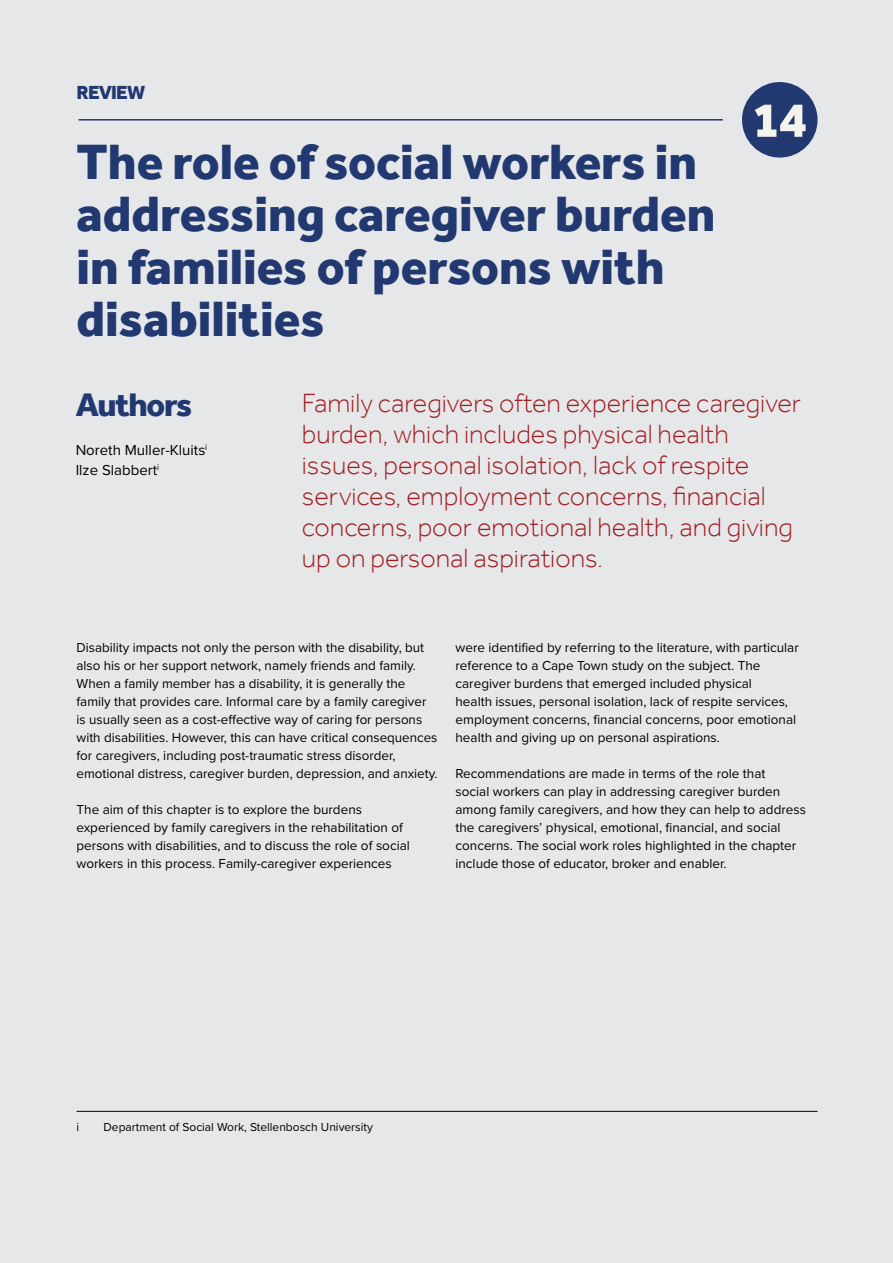
<style>
.page{position:relative;width:893px;height:1263px;background:#e6e7e8}
.page>*{position:absolute;margin:0;border:0;box-sizing:border-box;transform-origin:0 0}
.Chapter_Main_Header{font:800 51px/52.5px "Effra";color:#223870}
.Chapter_Number_Main{font:800 51px "Effra";color:#f5f3ed}
.Author{font:800 33.6px "Effra";letter-spacing:-.04em;color:#223870}
.Quote_Review{font:300 27.15px/31px "Effra";color:#a11d24}
.t1{font:800 19.5px "Effra";letter-spacing:-.04em;color:#223870}
.Authors_Name{font:15px/19.5px "Proxima Nova";color:#000}
.body{font:13.5px/18px "Proxima Nova";color:#000}
.t2{font:12px "Proxima Nova";color:#000}
</style>
<div class="page">
<hr style="left:79px;top:119px;width:644px;height:2px;background:#223870">
<div style="left:742px;top:82px;width:75px;height:76px;background:#223870;border-radius:50%"></div>
<hr style="left:77px;top:1111px;width:740px;height:1px;background:#000">
<p class="t1" style="left:77px;top:81px;width:70px">REVIEW</p>
<h1 class="Chapter_Main_Header" style="left:77px;top:135px;width:640px">The role of social workers in addressing caregiver burden in families of persons with disabilities</h1>
<p class="Chapter_Number_Main" style="left:752px;top:89px;width:57px">14</p>
<h2 class="Author" style="left:76px;top:385px;width:118px">Authors</h2>
<p class="Authors_Name" style="left:76px;top:440px;width:133px">Noreth Muller-Kluits<sup>i<br></sup>Ilze Slabbert<sup>i</sup></p>
<p class="Quote_Review" style="left:302px;top:387px;width:501px">Family caregivers often experience caregiver burden, which includes physical health issues, personal isolation, lack of respite services, employment concerns, financial concerns, poor emotional health, and giving up on personal aspirations.</p>
<p class="body" style="left:77px;top:638px;width:362px">Disability impacts not only the person with the disability, but also his or her support network, namely friends and family.<br>When a family member has a disability, it is generally the family that provides care. Informal care by a family caregiver is usually seen as a cost-effective way of caring for persons with disabilities. However, this can have critical consequences for caregivers, including post-traumatic stress disorder, emotional distress, caregiver burden, depression, and anxiety.</p>
<p class="body" style="left:77px;top:800px;width:335px">The aim of this chapter is to explore the burdens experienced by family caregivers in the rehabilitation of persons with disabilities, and to discuss the role of social workers in this process. Family-caregiver experiences</p>
<p class="body" style="left:455px;top:638px;width:345px">were identified by referring to the literature, with particular reference to a Cape Town study on the subject. The caregiver burdens that emerged included physical<br>health issues, personal isolation, lack of respite services, employment concerns, financial concerns, poor emotional health and giving up on personal aspirations.</p>
<p class="body" style="left:455px;top:764px;width:352px">Recommendations are made in terms of the role that<br>social workers can play in addressing caregiver burden among family caregivers, and how they can help to address the caregivers’ physical, emotional, financial, and social concerns. The social work roles highlighted in the chapter include those of educator, broker and enabler.</p>
<p class="t2" style="left:77px;top:1118px;width:4px">i</p>
<p class="t2" style="left:104px;top:1118px;width:271px">Department of Social Work, Stellenbosch University</p>
</div>
